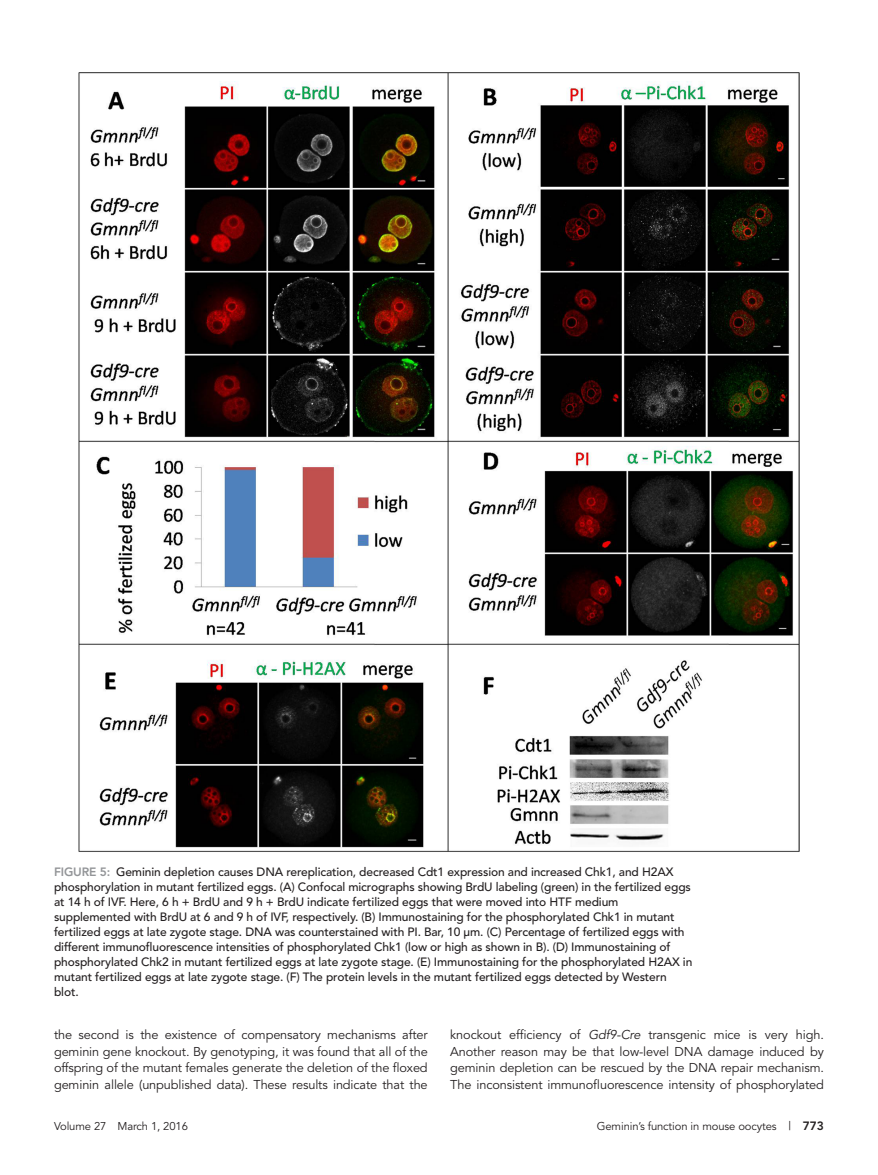
<style>
.page{position:relative;width:878px;height:1175px;background:#fff}
.page>*{position:absolute;margin:0;border:0;box-sizing:border-box;transform-origin:0 0}
.Para{font:12.75px/16.5px "Avenir";letter-spacing:-.01em;color:#231f20;text-align:justify}
.FigCaption_35_5p{font:500 12px/15px "Avenir";letter-spacing:-.01em;color:#231f20}
.t1{font:11.25px "Avenir";letter-spacing:-.01em;color:#231f20}
.s1{font-weight:800;color:#939598}
.s2{font-style:italic}
.s3{font-size:12px}
.s4{font-weight:800;font-size:12px}
</style>
<div class="page">
<img style="left:79px;top:72px;width:720px;height:780px">
<p class="FigCaption_35_5p" style="left:54px;top:865px;width:640px"><span class="s1">FIGURE 5:</span> Geminin depletion causes DNA rereplication, decreased Cdt1 expression and increased Chk1, and H2AX phosphorylation in mutant fertilized eggs. (A) Confocal micrographs showing BrdU labeling (green) in the fertilized eggs at 14 h of IVF. Here, 6 h + BrdU and 9 h + BrdU indicate fertilized eggs that were moved into HTF medium supplemented with BrdU at 6 and 9 h of IVF, respectively. (B) Immunostaining for the phosphorylated Chk1 in mutant fertilized eggs at late zygote stage. DNA was counterstained with PI. Bar, 10 μm. (C) Percentage of fertilized eggs with different immunofluorescence intensities of phosphorylated Chk1 (low or high as shown in B). (D) Immunostaining of phosphorylated Chk2 in mutant fertilized eggs at late zygote stage. (E) Immunostaining for the phosphorylated H2AX in mutant fertilized eggs at late zygote stage. (F) The protein levels in the mutant fertilized eggs detected by Western blot.</p>
<p class="Para" style="left:54px;top:1026px;width:375px">the second is the existence of compensatory mechanisms after geminin gene knockout. By genotyping, it was found that all of the offspring of the mutant females generate the deletion of the floxed geminin allele (unpublished data). These results indicate that the</p>
<p class="Para" style="left:450px;top:1026px;width:375px">knockout efficiency of <span class="s2">Gdf9-Cre</span> transgenic mice is very high.<br>Another reason may be that low-level DNA damage induced by geminin depletion can be rescued by the DNA repair mechanism.<br>The inconsistent immunofluorescence intensity of phosphorylated</p>
<p class="t1" style="left:54px;top:1119px;width:135px">Volume 27 March 1, 2016</p>
<p class="t1" style="left:596px;top:1119px;width:229px">Geminin’s function in mouse oocytes <span class="s3">|</span> <span class="s4">773</span></p>
</div>
